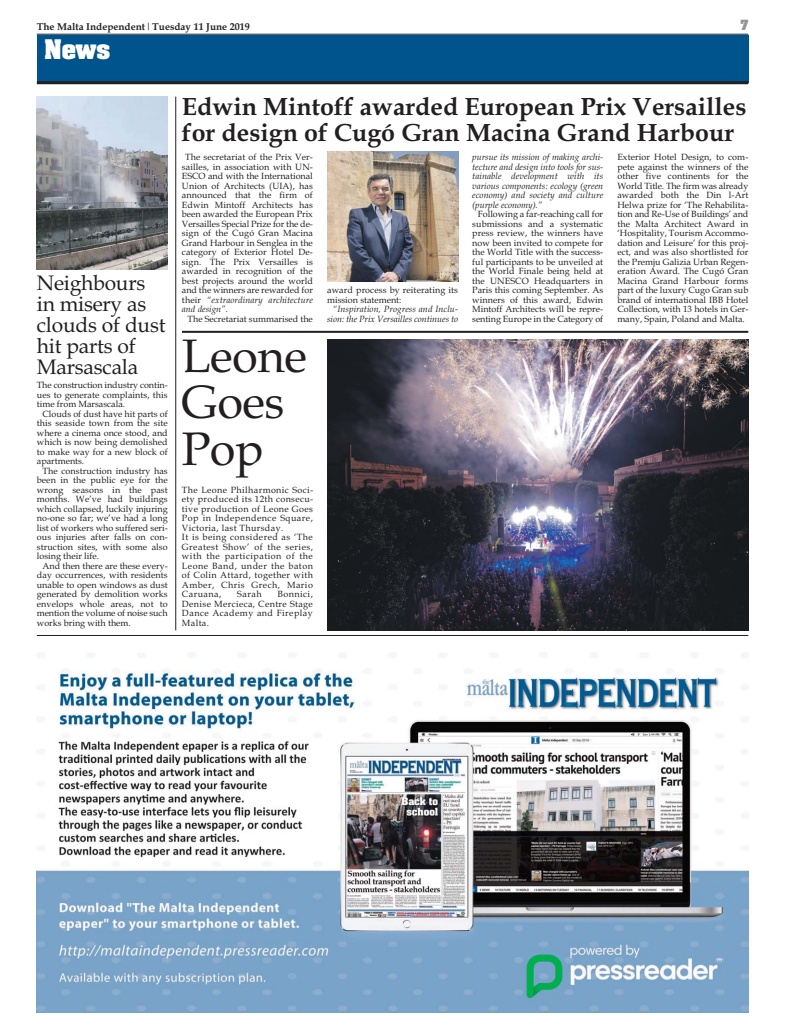
<style>
.page{position:relative;width:786px;height:1032px;background:#fff}
.page>*{position:absolute;margin:0;border:0;box-sizing:border-box;transform-origin:0 0}
.t1{font:47px/46.4px "Book Antiqua";letter-spacing:-.01em;color:#231f20}
.t2{font:700 25px/26px "Book Antiqua";color:#231f20}
.t3{font:23px "Maltaard";color:#fff}
.t4{font:21px/21.1px "Book Antiqua";letter-spacing:-.01em;color:#231f20}
.t5{font:12px "Maltaard";color:#939598}
.t6{font:700 10px "Book Antiqua";color:#231f20}
.t7{font:9px/9.5px "Book Antiqua";letter-spacing:.01em;color:#231f20;text-align:justify}
.t8{font:9px/9.5px "Book Antiqua";letter-spacing:.05em;color:#231f20}
.t9{font:italic 9px/9.5px "Book Antiqua";letter-spacing:.01em;color:#231f20;text-align:right}
.s1{font-style:italic}
</style>
<div class="page">
<div style="left:37px;top:35px;width:711px;height:47px;background:#00548e"></div>
<hr style="left:37px;top:81px;width:711px;height:3px;background:#231f20">
<hr style="left:37px;top:34px;width:711px;height:1px;background:#231f20">
<img style="left:37px;top:653px;width:711px;height:359px">
<hr style="left:37px;top:635px;width:711px;height:1px;background:#231f20">
<img style="left:37px;top:97px;width:131px;height:173px">
<img style="left:327px;top:340px;width:421px;height:291px">
<hr style="left:176px;top:97px;width:1px;height:533px;background:#231f20">
<hr style="left:182px;top:331px;width:566px;height:2px;background:#231f20">
<img style="left:327px;top:152px;width:131px;height:130px">
<p class="t6" style="left:37px;top:22px;width:214px">The Malta Independent Tuesday 11 June 2019</p>
<h3 class="t5" style="left:740px;top:18px;width:9px">7</h3>
<h3 class="t3" style="left:44px;top:38px;width:68px">News</h3>
<h3 class="t4" style="left:37px;top:274px;width:130px">Neighbours in misery as clouds of dust hit parts of<br>Marsascala</h3>
<p class="t7" style="left:37px;top:381px;width:132px">The construction industry contin&shy;ues to generate complaints, this time from Marsascala.</p>
<p class="t7" style="left:37px;top:410px;width:132px;text-indent:6px">Clouds of dust have hit parts of this seaside town from the site where a cinema once stood, and which is now being demolished to make way for a new block of apartments.</p>
<p class="t7" style="left:37px;top:467px;width:132px;text-indent:6px">The construction industry has been in the public eye for the wrong seasons in the past months. We’ve had buildings which collapsed, luckily injuring no-one so far; we’ve had a long list of workers who suffered seri&shy;ous injuries after falls on con&shy;struction sites, with some also losing their life.</p>
<p class="t7" style="left:37px;top:562px;width:132px;text-indent:6px">And then there are these every&shy;day occurrences, with residents unable to open windows as dust generated by demolition works envelops whole areas, not to mention the volume of noise such works bring with them.</p>
<h2 class="t2" style="left:182px;top:97px;width:566px">Edwin Mintoff awarded European Prix Versailles for design of Cugó Gran Macina Grand Harbour</h2>
<p class="t7" style="left:182px;top:153px;width:132px;text-indent:3px">The secretariat of the Prix Ver&shy;sailles, in association with UN-ESCO and with the International Union of Architects (UIA), has announced that the firm of Edwin Mintoff Architects has been awarded the European Prix Versailles Special Prize for the de&shy;sign of the Cugó Gran Macina Grand Harbour in Senglea in the category of Exterior Hotel De&shy;sign. The Prix Versailles is awarded in recognition of the best projects around the world and the winners are rewarded for their <span class="s1">“extraordinary architecture and design”.</span></p>
<p class="t7" style="left:188px;top:315px;width:127px">The Secretariat summarised the</p>
<h1 class="t1" style="left:182px;top:338px;width:126px">Leone<br>Goes<br>Pop</h1>
<p class="t8" style="left:182px;top:486px;width:133px">The Leone Philharmonic Soci&shy;ety produced its 12th consecu&shy;tive production of Leone Goes<br>Pop in Independence Square,<br>Victoria, last Thursday.<br>It is being considered as ‘The<br>Greatest Show’ of the series, with the participation of the<br>Leone Band, under the baton of Colin Attard, together with<br>Amber, Chris Grech, Mario<br>Caruana,</p>
<p class="t7" style="left:237px;top:590px;width:26px">Sarah</p>
<p class="t7" style="left:182px;top:590px;width:132px;text-indent:95px">Bonnici, Denise Mercieca, Centre Stage Dance Academy and Fireplay Malta.</p>
<p class="t7" style="left:327px;top:286px;width:132px">award process by reiterating its mission statement:</p>
<p class="t9" style="left:327px;top:305px;width:132px">“Inspiration, Progress and Inclu&shy;sion: the Prix Versailles continues to</p>
<p class="t9" style="left:472px;top:153px;width:132px;text-align:justify">pursue its mission of making archi&shy;tecture and design into tools for sus&shy;tainable development with its various components: ecology (green economy) and society and culture (purple economy).”</p>
<p class="t7" style="left:472px;top:210px;width:132px;text-indent:6px">Following a far-reaching call for submissions and a systematic press review, the winners have now been invited to compete for the World Title with the success&shy;ful participants to be unveiled at the World Finale being held at the UNESCO Headquarters in Paris this coming September. As winners of this award, Edwin Mintoff Architects will be repre&shy;senting Europe in the Category of</p>
<p class="t7" style="left:617px;top:153px;width:132px">Exterior Hotel Design, to com&shy;pete against the winners of the other five continents for the World Title. The firm was already awarded both the Din l-Art Helwa prize for ‘The Rehabilita&shy;tion and Re-Use of Buildings’ and the Malta Architect Award in ‘Hospitality, Tourism Accommo&shy;dation and Leisure’ for this proj&shy;ect, and was also shortlisted for the Premju Galizia Urban Regen&shy;eration Award. The Cugó Gran Macina Grand Harbour forms part of the luxury Cugo Gran sub brand of international IBB Hotel Collection, with 13 hotels in Ger&shy;many, Spain, Poland and Malta.</p>
</div>
